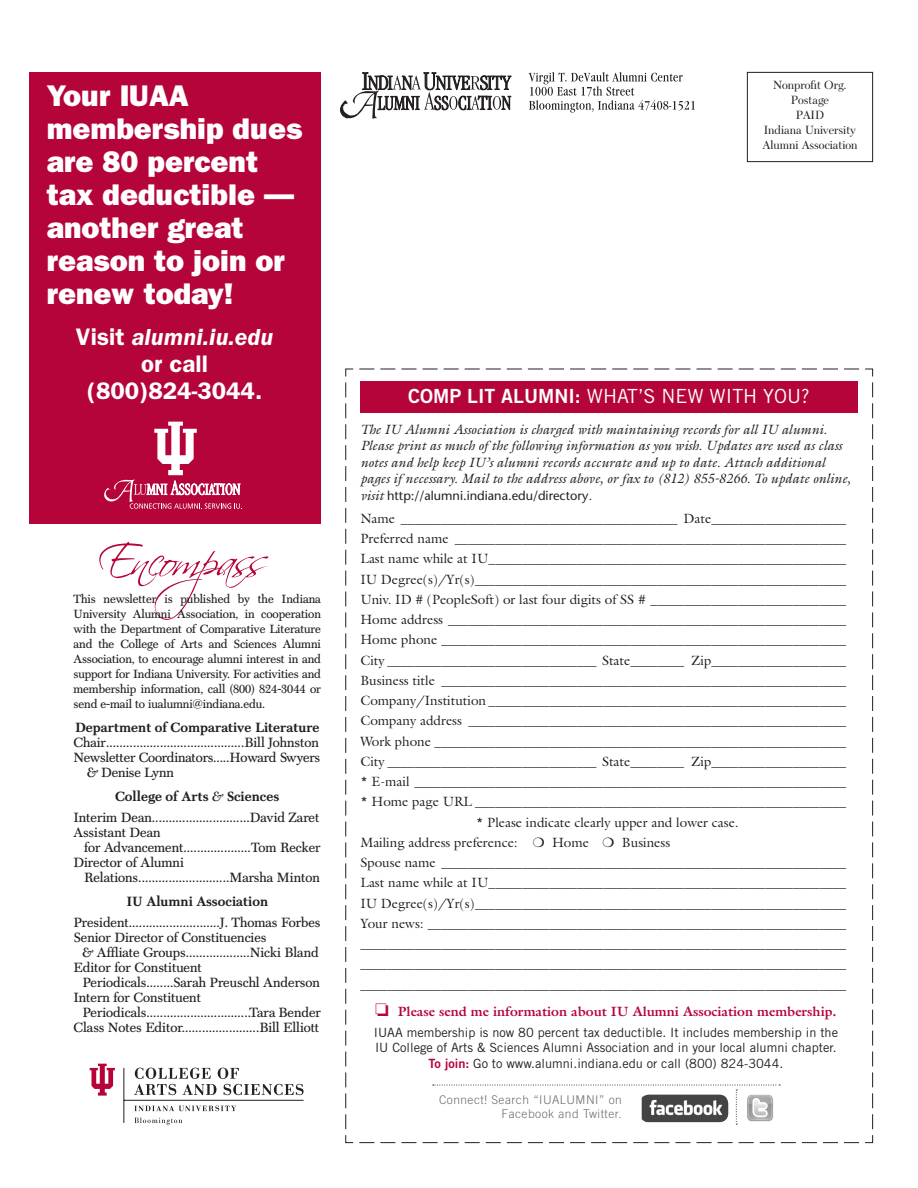
<style>
.page{position:relative;width:918px;height:1188px;background:#fff}
.page>*{position:absolute;margin:0;border:0;box-sizing:border-box;transform-origin:0 0}
._1st_paragraph{font:800 30px/33px "Franklin Gothic";color:#fff}
._1st_paragraph-2{font:600 24px/27px "Franklin Gothic";color:#fff;text-align:center}
.t1{font:19.5px "Trade Gothic";color:#fff}
.t2{font:13.5px/20.2px "Galliard";color:#231f20}
.t3{font:13.5px/15px "Scotch FB Text";color:#231f20}
.t4{font:italic 13.5px/16.5px "Galliard";color:#231f20}
.t5{font:700 13.5px "Scotch FB Text";color:#231f20}
.t6{font:700 13.5px "Galliard";color:#b50439}
.t7{font:12.75px/15.8px "Trade Gothic";color:#231f20;text-align:center}
.t8{font:12.75px "Stone Sans";color:#231f20}
.t9{font:12px/15px "Scotch FB Text";letter-spacing:-.005em;color:#231f20;text-align:justify}
.t10{font:12px "Scotch FB Display";color:#231f20}
.t11{font:300 12px/14.4px "Trade Gothic";letter-spacing:.04em;color:#6c6d70;text-align:right}
.s1{font-style:italic}
.s2{font-weight:400;font-style:italic}
.s3{font-family:"Trade Gothic Bold Two"}
.s4{font-family:"Galliard";font-style:italic;font-size:13.5px}
.s5{font-family:"Trade Gothic Bold Two";color:#b50439}
</style>
<div class="page">
<svg style="left:99px;top:541px;width:170px;height:79px"></svg>
<div style="left:747px;top:72px;width:126px;height:90px;border:1px solid #231f20"></div>
<svg style="left:529px;top:72px;width:166px;height:41px"></svg>
<svg style="left:340px;top:73px;width:171px;height:46px"></svg>
<svg style="left:90px;top:1064px;width:25px;height:32px"></svg>
<svg style="left:134px;top:1068px;width:170px;height:27px"></svg>
<svg style="left:134px;top:1106px;width:102px;height:5px"></svg>
<svg style="left:134px;top:1118px;width:48px;height:7px"></svg>
<hr style="left:124px;top:1100px;width:180px;height:1px;background:#231f20">
<hr style="left:124px;top:1068px;width:1px;height:55px;background:#231f20">
<svg style="left:345px;top:368px;width:528px;height:775px"></svg>
<div style="left:360px;top:381px;width:498px;height:31px;background:#b50439"></div>
<svg style="left:433px;top:1085px;width:347px;height:40px"></svg>
<div style="left:29px;top:72px;width:291px;height:452px;background:#b50439"></div>
<svg style="left:104px;top:422px;width:138px;height:87px"></svg>
<p class="_1st_paragraph" style="left:47px;top:79px;width:257px">Your IUAA membership dues are 80 percent tax deductible — another great reason to join or renew today!</p>
<p class="_1st_paragraph-2" style="left:76px;top:323px;width:199px">Visit <span class="s1">alumni.iu.edu </span>or call (800)824-3044.</p>
<p class="t9" style="left:74px;top:591px;width:249px">This newsletter is published by the Indiana University Alumni Association, in cooperation with the Department of Comparative Literature and the College of Arts and Sciences Alumni Association, to encourage alumni interest in and support for Indiana University. For activities and membership information, call (800) 824-3044 or send e-mail to iualumni@indiana.edu.</p>
<p class="t5" style="left:75px;top:719px;width:246px">Department of Comparative Literature</p>
<p class="t3" style="left:74px;top:735px;width:247px">Chair.........................................Bill Johnston</p>
<p class="t3" style="left:87px;top:750px;width:235px;text-indent:-14px">Newsletter Coordinators.....Howard Swyers &amp; Denise Lynn</p>
<p class="t5" style="left:115px;top:788px;width:166px">College of Arts <span class="s2">&amp;</span> Sciences</p>
<p class="t3" style="left:74px;top:810px;width:247px">Interim Dean.............................David Zaret</p>
<p class="t3" style="left:74px;top:825px;width:89px">Assistant Dean</p>
<p class="t3" style="left:84px;top:840px;width:238px">for Advancement....................Tom Recker</p>
<p class="t3" style="left:74px;top:855px;width:112px">Director of Alumni</p>
<p class="t3" style="left:84px;top:870px;width:237px">Relations...........................Marsha Minton</p>
<p class="t5" style="left:126px;top:893px;width:143px">IU Alumni Association</p>
<p class="t3" style="left:74px;top:915px;width:249px">President...........................J. Thomas Forbes</p>
<p class="t3" style="left:74px;top:930px;width:195px">Senior Director of Constituencies</p>
<p class="t3" style="left:83px;top:945px;width:238px">&amp; Affliate Groups...................Nicki Bland</p>
<p class="t3" style="left:74px;top:960px;width:130px">Editor for Constituent</p>
<p class="t3" style="left:83px;top:975px;width:239px">Periodicals........Sarah Preuschl Anderson</p>
<p class="t3" style="left:74px;top:990px;width:129px">Intern for Constituent</p>
<p class="t3" style="left:83px;top:1005px;width:240px">Periodicals...............................Tara Bender</p>
<p class="t3" style="left:74px;top:1020px;width:247px">Class Notes Editor.......................Bill Elliott</p>
<p class="t10" style="left:773px;top:78px;width:75px">Nonprofit Org.</p>
<p class="t10" style="left:791px;top:93px;width:40px">Postage</p>
<p class="t10" style="left:796px;top:108px;width:30px">PAID</p>
<p class="t10" style="left:764px;top:123px;width:94px">Indiana University</p>
<p class="t10" style="left:762px;top:138px;width:97px">Alumni Association</p>
<p class="t1" style="left:408px;top:384px;width:403px"><span class="s3">COMP LIT ALUMNI:</span> WHAT’S NEW WITH YOU?</p>
<p class="t4" style="left:360px;top:421px;width:492px">The IU Alumni Association is charged with maintaining records for all IU alumni.<br>Please print as much of the following information as you wish. Updates are used as class notes and help keep IU’s alumni records accurate and up to date. Attach additional pages if necessary. Mail to the address above, or fax to (812) 855-8266. To update online,</p>
<p class="t8" style="left:360px;top:488px;width:233px"><span class="s4">visit</span> http://alumni.indiana.edu/directory<span class="s4">.</span></p>
<p class="t2" style="left:360px;top:508px;width:487px">Name _________________________________________ Date____________________</p>
<p class="t2" style="left:360px;top:528px;width:488px">Preferred name __________________________________________________________</p>
<p class="t2" style="left:360px;top:548px;width:487px">Last name while at IU_____________________________________________________<br>IU Degree(s)/Yr(s)_______________________________________________________</p>
<p class="t2" style="left:360px;top:589px;width:487px">Univ. ID # (PeopleSoft) or last four digits of SS # _____________________________</p>
<p class="t2" style="left:360px;top:609px;width:487px">Home address ___________________________________________________________</p>
<p class="t2" style="left:360px;top:629px;width:487px">Home phone ____________________________________________________________</p>
<p class="t2" style="left:360px;top:650px;width:487px">City _______________________________ State________ Zip____________________</p>
<p class="t2" style="left:360px;top:670px;width:487px">Business title ____________________________________________________________</p>
<p class="t2" style="left:360px;top:690px;width:487px">Company/Institution _____________________________________________________</p>
<p class="t2" style="left:360px;top:710px;width:487px">Company address ________________________________________________________</p>
<p class="t2" style="left:360px;top:731px;width:488px">Work phone _____________________________________________________________</p>
<p class="t2" style="left:360px;top:751px;width:487px">City _______________________________ State________ Zip____________________</p>
<p class="t2" style="left:360px;top:771px;width:487px">* E-mail ________________________________________________________________</p>
<p class="t2" style="left:360px;top:791px;width:487px">* Home page URL _______________________________________________________</p>
<p class="t2" style="left:476px;top:812px;width:264px">* Please indicate clearly upper and lower case.</p>
<p class="t2" style="left:360px;top:832px;width:311px">Mailing address preference: ❍ Home ❍ Business</p>
<p class="t2" style="left:360px;top:852px;width:487px">Spouse name ____________________________________________________________</p>
<p class="t2" style="left:360px;top:872px;width:487px">Last name while at IU_____________________________________________________</p>
<p class="t2" style="left:360px;top:893px;width:487px">IU Degree(s)/Yr(s)_______________________________________________________</p>
<p class="t2" style="left:360px;top:913px;width:487px">Your news: ______________________________________________________________</p>
<p class="t2" style="left:360px;top:933px;width:488px">________________________________________________________________________</p>
<p class="t2" style="left:360px;top:953px;width:487px">________________________________________________________________________</p>
<p class="t2" style="left:360px;top:974px;width:488px">________________________________________________________________________</p>
<p class="t6" style="left:375px;top:1003px;width:463px">□ Please send me information about IU Alumni Association membership.</p>
<p class="t7" style="left:374px;top:1024px;width:466px">IUAA membership is now 80 percent tax deductible. It includes membership in the<br>IU College of Arts &amp; Sciences Alumni Association and in your local alumni chapter.<br><span class="s5">To join:</span> Go to www.alumni.indiana.edu or call (800) 824-3044.</p>
<p class="t11" style="left:439px;top:1092px;width:184px">Connect! Search “IUALUMNI” on<br>Facebook and Twitter.</p>
</div>
